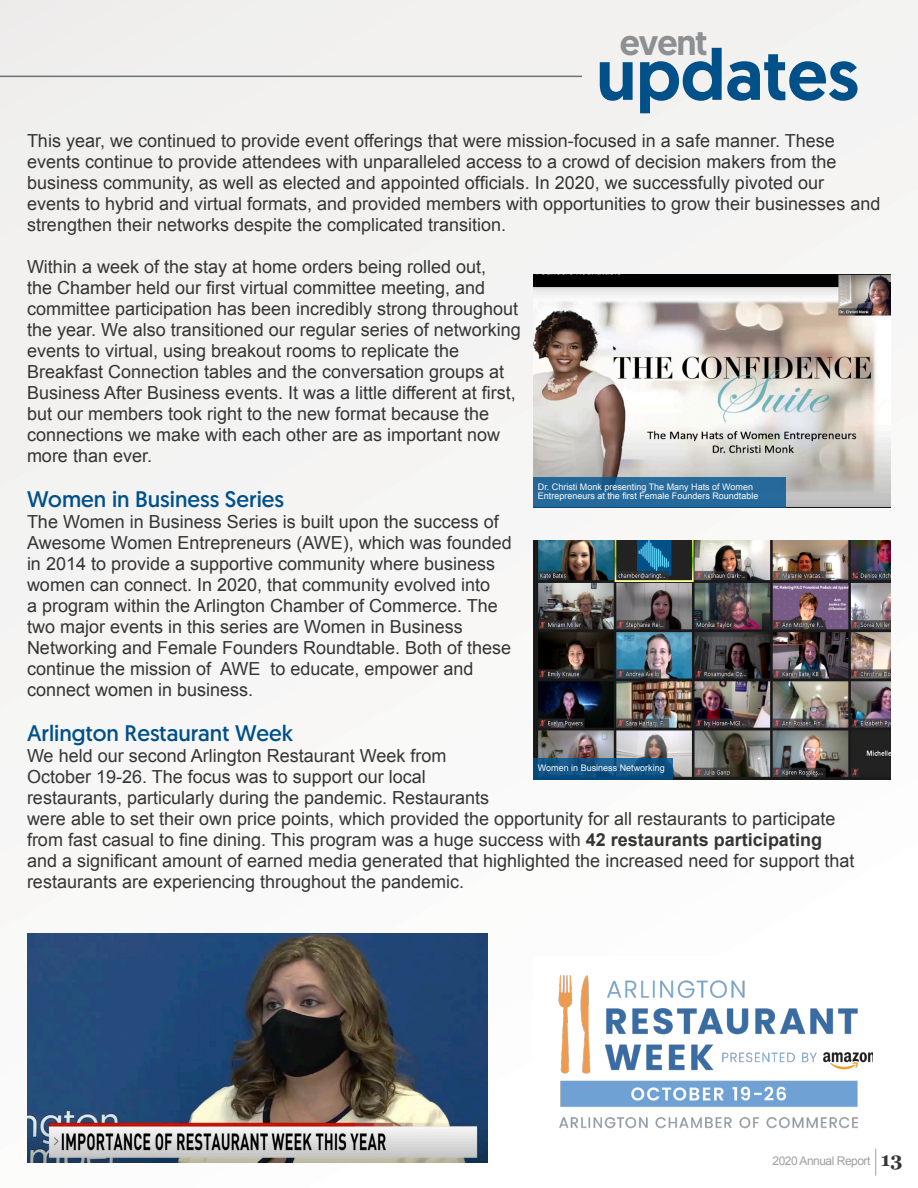
<style>
.page{position:relative;width:918px;height:1188px;background:#f5f4f3}
.page>*{position:absolute;margin:0;border:0;box-sizing:border-box;transform-origin:0 0}
.t1{font:500 72px "Geomanist";color:#005089}
.t2{font:500 36px "Geomanist";letter-spacing:-.03em;color:#8c9093}
.t3{font:22.5px "Geomanist";color:#005089}
.t4{font:18px/21px "Arial";color:#353534}
.t5{font:12px "Arial";letter-spacing:-.04em;color:#9fa0a3}
.t6{font:9px/9px "Arial";color:#fcfcfc}
.s1{font-weight:700}
.s2{font-family:"Georgia";font-weight:700;font-size:19.5px;color:#353534}
</style>
<div class="page">
<img style="left:534px;top:541px;width:357px;height:239px">
<svg style="left:534px;top:758px;width:139px;height:22px;background:#0f5283"></svg>
<img style="left:534px;top:274px;width:357px;height:234px">
<div style="left:534px;top:477px;width:252px;height:31px;background:#266a9c"></div>
<img style="left:534px;top:956px;width:339px;height:193px">
<hr style="left:0;top:76px;width:582px;height:1px;background:#6a7475">
<img style="left:27px;top:933px;width:460px;height:229px">
<svg style="left:875px;top:1149px;width:1px;height:27px"></svg>
<p class="t2" style="left:620px;top:18px;width:89px">event</p>
<p class="t1" style="left:596px;top:27px;width:264px">updates</p>
<p class="t4" style="left:27px;top:130px;width:855px">This year, we continued to provide event offerings that were mission-focused in a safe manner. These events continue to provide attendees with unparalleled access to a crowd of decision makers from the business community, as well as elected and appointed officials. In 2020, we successfully pivoted our events to hybrid and virtual formats, and provided members with opportunities to grow their businesses and strengthen their networks despite the complicated transition.</p>
<p class="t4" style="left:27px;top:256px;width:495px">Within a week of the stay at home orders being rolled out,<br>the Chamber held our first virtual committee meeting, and committee participation has been incredibly strong throughout the year. We also transitioned our regular series of networking events to virtual, using breakout rooms to replicate the Breakfast Connection tables and the conversation groups at Business After Business events. It was a little different at first, but our members took right to the new format because the connections we make with each other are as important now more than ever.</p>
<p class="t3" style="left:27px;top:485px;width:259px">Women in Business Series</p>
<p class="t4" style="left:27px;top:511px;width:486px">The Women in Business Series is built upon the success of Awesome Women Entrepreneurs (AWE), which was founded in 2014 to provide a supportive community where business women can connect. In 2020, that community evolved into<br>a program within the Arlington Chamber of Commerce. The two major events in this series are Women in Business Networking and Female Founders Roundtable. Both of these continue the mission of AWE to educate, empower and connect women in business.</p>
<p class="t3" style="left:27px;top:719px;width:268px">Arlington Restaurant Week</p>
<p class="t4" style="left:27px;top:745px;width:829px">We held our second Arlington Restaurant Week from<br>October 19-26. The focus was to support our local<br>restaurants, particularly during the pandemic. Restaurants<br>were able to set their own price points, which provided the opportunity for all restaurants to participate from fast casual to fine dining. This program was a huge success with <span class="s1">42 restaurants participating </span>and a significant amount of earned media generated that highlighted the increased need for support that restaurants are experiencing throughout the pandemic.</p>
<p class="t6" style="left:538px;top:483px;width:222px">Dr. Christi Monk presenting The Many Hats of Women<br>Entrepreneurs at the first Female Founders Roundtable</p>
<p class="t6" style="left:538px;top:763px;width:128px">Women in Business Networking</p>
<p class="t5" style="left:773px;top:1153px;width:132px">2020 Annual Report <span class="s2">13</span></p>
</div>
